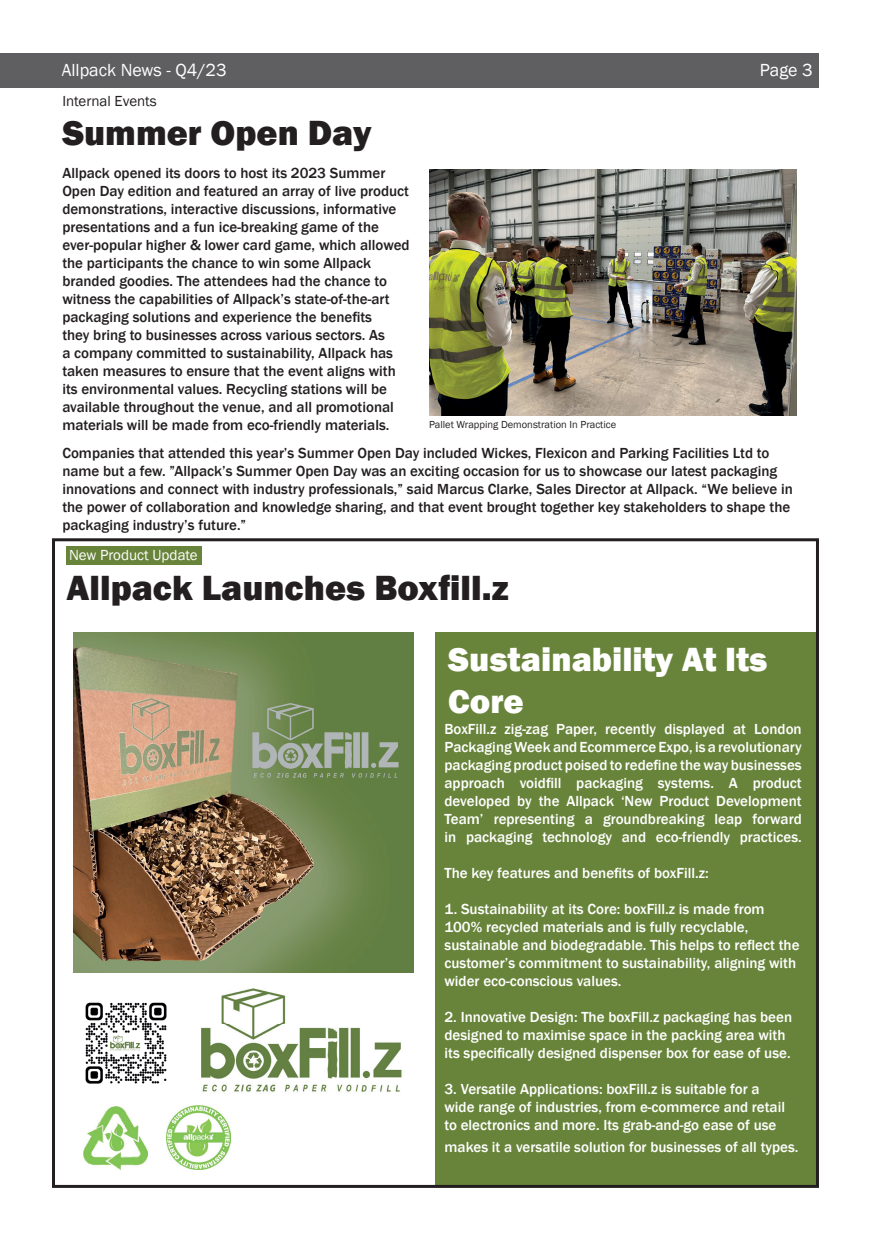
<style>
.page{position:relative;width:871px;height:1241px;background:#fff}
.page>*{position:absolute;margin:0;border:0;box-sizing:border-box;transform-origin:0 0}
.t1{font:800 36px "Franklin Gothic";color:#231f20}
.t2{font:800 34.5px/41.4px "Franklin Gothic";color:#fff}
.t3{font:18px "Franklin Gothic";color:#fff}
.t4{font:500 15px/18px "Franklin Gothic";color:#231f20}
.t5{font:500 15px/18px "Franklin Gothic";color:#fff}
.t6{font:15px "Franklin Gothic";color:#fff}
.t7{font:15px "Franklin Gothic";color:#231f20}
.t8{font:10.5px "Franklin Gothic";color:#231f20}
</style>
<div class="page">
<div style="left:0;top:53px;width:818px;height:35px;background:#5f5f62"></div>
<div style="left:435px;top:633px;width:383px;height:554px;background:#68843a"></div>
<div style="left:67px;top:546px;width:135px;height:19px;background:#68843a"></div>
<div style="left:52px;top:538px;width:767px;height:650px;border:3px solid #231f20"></div>
<img style="left:429px;top:170px;width:368px;height:246px">
<img style="left:201px;top:988px;width:201px;height:104px">
<img style="left:85px;top:1002px;width:82px;height:82px">
<img style="left:74px;top:633px;width:340px;height:340px">
<img style="left:84px;top:1106px;width:63px;height:63px">
<img style="left:166px;top:1105px;width:64px;height:64px">
<p class="t3" style="left:62px;top:59px;width:166px">Allpack News - Q4/23</p>
<p class="t3" style="left:760px;top:59px;width:54px">Page 3</p>
<p class="t7" style="left:62px;top:91px;width:96px">Internal Events</p>
<h1 class="t1" style="left:62px;top:110px;width:311px">Summer Open Day</h1>
<p class="t4" style="left:62px;top:165px;width:349px">Allpack opened its doors to host its 2023 Summer Open Day edition and featured an array of live product demonstrations, interactive discussions, informative presentations and a fun ice-breaking game of the ever-popular higher &amp; lower card game, which allowed the participants the chance to win some Allpack branded goodies. The attendees had the chance to witness the capabilities of Allpack’s state-of-the-art packaging solutions and experience the benefits<br>they bring to businesses across various sectors. As<br>a company committed to sustainability, Allpack has taken measures to ensure that the event aligns with its environmental values. Recycling stations will be available throughout the venue, and all promotional materials will be made from eco-friendly materials.</p>
<p class="t8" style="left:429px;top:418px;width:189px">Pallet Wrapping Demonstration In Practice</p>
<p class="t4" style="left:62px;top:444px;width:732px">Companies that attended this year’s Summer Open Day included Wickes, Flexicon and Parking Facilities Ltd to name but a few. ”Allpack’s Summer Open Day was an exciting occasion for us to showcase our latest packaging innovations and connect with industry professionals,” said Marcus Clarke, Sales Director at Allpack. “We believe in the power of collaboration and knowledge sharing, and that event brought together key stakeholders to shape the packaging industry’s future.”</p>
<p class="t6" style="left:69px;top:546px;width:130px">New Product Update</p>
<h1 class="t1" style="left:67px;top:564px;width:443px">Allpack Launches Boxfill.z</h1>
<h2 class="t2" style="left:448px;top:639px;width:321px">Sustainability At Its<br>Core</h2>
<p class="t5" style="left:444px;top:720px;width:359px;text-align:justify">BoxFill.z zig-zag Paper, recently displayed at London Packaging Week and Ecommerce Expo, is a revolutionary packaging product poised to redefine the way businesses approach voidfill packaging systems. A product developed by the Allpack ‘New Product Development Team’ representing a groundbreaking leap forward in packaging technology and eco-friendly practices.</p>
<p class="t5" style="left:444px;top:864px;width:266px">The key features and benefits of boxFill.z:</p>
<p class="t5" style="left:444px;top:900px;width:356px">1. Sustainability at its Core: boxFill.z is made from 100% recycled materials and is fully recyclable, sustainable and biodegradable. This helps to reflect the customer’s commitment to sustainability, aligning with wider eco-conscious values.</p>
<p class="t5" style="left:444px;top:1008px;width:349px">2. Innovative Design: The boxFill.z packaging has been designed to maximise space in the packing area with its specifically designed dispenser box for ease of use.</p>
<p class="t5" style="left:444px;top:1080px;width:342px">3. Versatile Applications: boxFill.z is suitable for a wide range of industries, from e-commerce and retail to electronics and more. Its grab-and-go ease of use</p>
<p class="t5" style="left:444px;top:1138px;width:355px">makes it a versatile solution for businesses of all types.</p>
</div>
